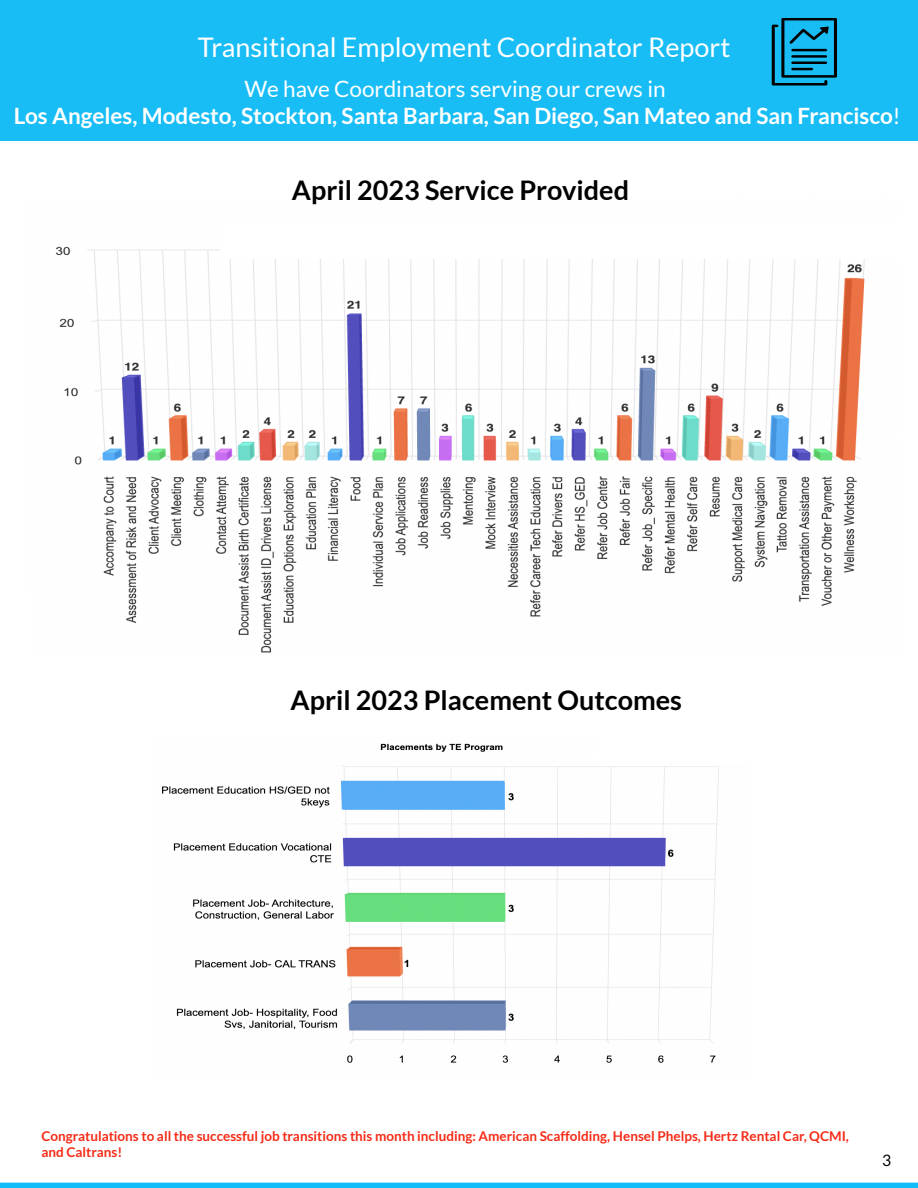
<style>
.page{position:relative;width:918px;height:1188px;background:#fff}
.page>*{position:absolute;margin:0;border:0;box-sizing:border-box;transform-origin:0 0}
.t1{font:700 27px "Lato";color:#000}
.t2{font:27px "Lato";color:#fff}
.t3{font:700 22.5px/27px "Lato";color:#fff;text-align:center}
.t4{font:15.75px "Lato";color:#000}
.t5{font:700 13.5px/15.8px "Lato";color:#f62b18}
.s1{font-weight:400}
</style>
<div class="page">
<img style="left:56px;top:246px;width:809px;height:407px">
<div style="left:0;top:0;width:918px;height:141px;background:#18bdf6"></div>
<svg style="left:772px;top:18px;width:65px;height:68px"></svg>
<div style="left:0;top:1183px;width:918px;height:5px;background:#10bdf9"></div>
<div style="left:220px;top:220px;width:679px;height:39px;background:#fff"></div>
<img style="left:162px;top:743px;width:557px;height:320px">
<div style="left:594px;top:726px;width:263px;height:38px;background:#fff"></div>
<h1 class="t2" style="left:198px;top:31px;width:534px">Transitional Employment Coordinator Report</h1>
<h2 class="t3" style="left:14px;top:75px;width:888px"><span class="s1">We have Coordinators serving our crews in<br></span>Los Angeles, Modesto, Stockton, Santa Barbara, San Diego, San Mateo and San Francisco<span class="s1">!</span></h2>
<h1 class="t1" style="left:292px;top:174px;width:339px">April 2023 Service Provided</h1>
<h1 class="t1" style="left:291px;top:683px;width:393px">April 2023 Placement Outcomes</h1>
<p class="t5" style="left:41px;top:1128px;width:809px">Congratulations to all the successful job transitions this month including: American Scaffolding, Hensel Phelps, Hertz Rental Car, QCMI, and Caltrans!</p>
<p class="t4" style="left:882px;top:1150px;width:11px">3</p>
</div>
